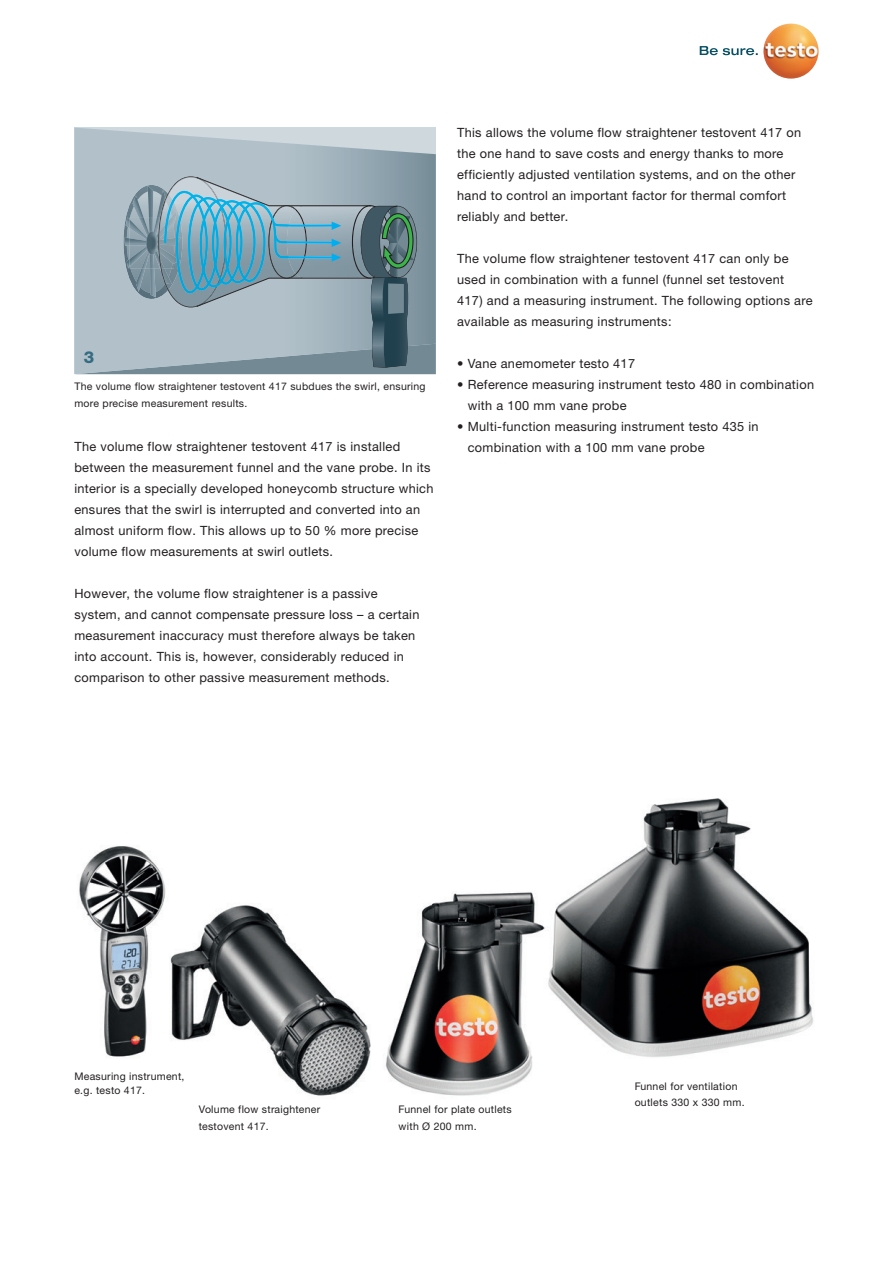
<style>
.page{position:relative;width:893px;height:1263px;background:#fff}
.page>*{position:absolute;margin:0;border:0;box-sizing:border-box;transform-origin:0 0}
.t1{font:800 16.5px "Helvetica Neue LTW1 G";color:#356c81}
.t2{font:12.75px/21px "Helvetica Neue LTW1 G";letter-spacing:.025em;color:#231f20}
.t3{font:10.5px/16.5px "Helvetica Neue LTW1 G";letter-spacing:.025em;color:#231f20}
</style>
<div class="page">
<svg style="left:74px;top:128px;width:362px;height:246px;background:#a8b8c1"></svg>
<svg style="left:124px;top:176px;width:293px;height:192px;background:#88a3ae"></svg>
<img style="left:79px;top:798px;width:735px;height:298px">
<svg style="left:700px;top:46px;width:58px;height:9px"></svg>
<img style="left:763px;top:23px;width:56px;height:56px;border-radius:28px">
<p class="t1" style="left:84px;top:347px;width:12px">3</p>
<p class="t3" style="left:74px;top:378px;width:353px">The volume flow straightener testovent 417 subdues the swirl, ensuring more precise measurement results.</p>
<p class="t2" style="left:74px;top:436px;width:361px">The volume flow straightener testovent 417 is installed between the measurement funnel and the vane probe. In its interior is a specially developed honeycomb structure which ensures that the swirl is interrupted and converted into an almost uniform flow. This allows up to 50 % more precise volume flow measurements at swirl outlets.</p>
<p class="t2" style="left:74px;top:583px;width:347px">However, the volume flow straightener is a passive system, and cannot compensate pressure loss – a certain measurement inaccuracy must therefore always be taken into account. This is, however, considerably reduced in comparison to other passive measurement methods.</p>
<p class="t2" style="left:457px;top:122px;width:346px">This allows the volume flow straightener testovent 417 on the one hand to save costs and energy thanks to more efficiently adjusted ventilation systems, and on the other hand to control an important factor for thermal comfort reliably and better.</p>
<p class="t2" style="left:457px;top:248px;width:357px">The volume flow straightener testovent 417 can only be used in combination with a funnel (funnel set testovent 417) and a measuring instrument. The following options are available as measuring instruments:</p>
<p class="t2" style="left:457px;top:353px;width:179px">• Vane anemometer testo 417</p>
<p class="t2" style="left:468px;top:374px;width:348px;text-indent:-11px">• Reference measuring instrument testo 480 in combination with a 100 mm vane probe</p>
<p class="t2" style="left:468px;top:416px;width:293px;text-indent:-11px">• Multi-function measuring instrument testo 435 in combination with a 100 mm vane probe</p>
<p class="t3" style="left:74px;top:1069px;width:112px;line-height:13.5px">Measuring instrument, e.g. testo 417.</p>
<p class="t3" style="left:199px;top:1101px;width:123px">Volume flow straightener testovent 417.</p>
<p class="t3" style="left:399px;top:1101px;width:115px">Funnel for plate outlets with Ø 200 mm.</p>
<p class="t3" style="left:635px;top:1078px;width:111px">Funnel for ventilation outlets 330 x 330 mm.</p>
</div>
